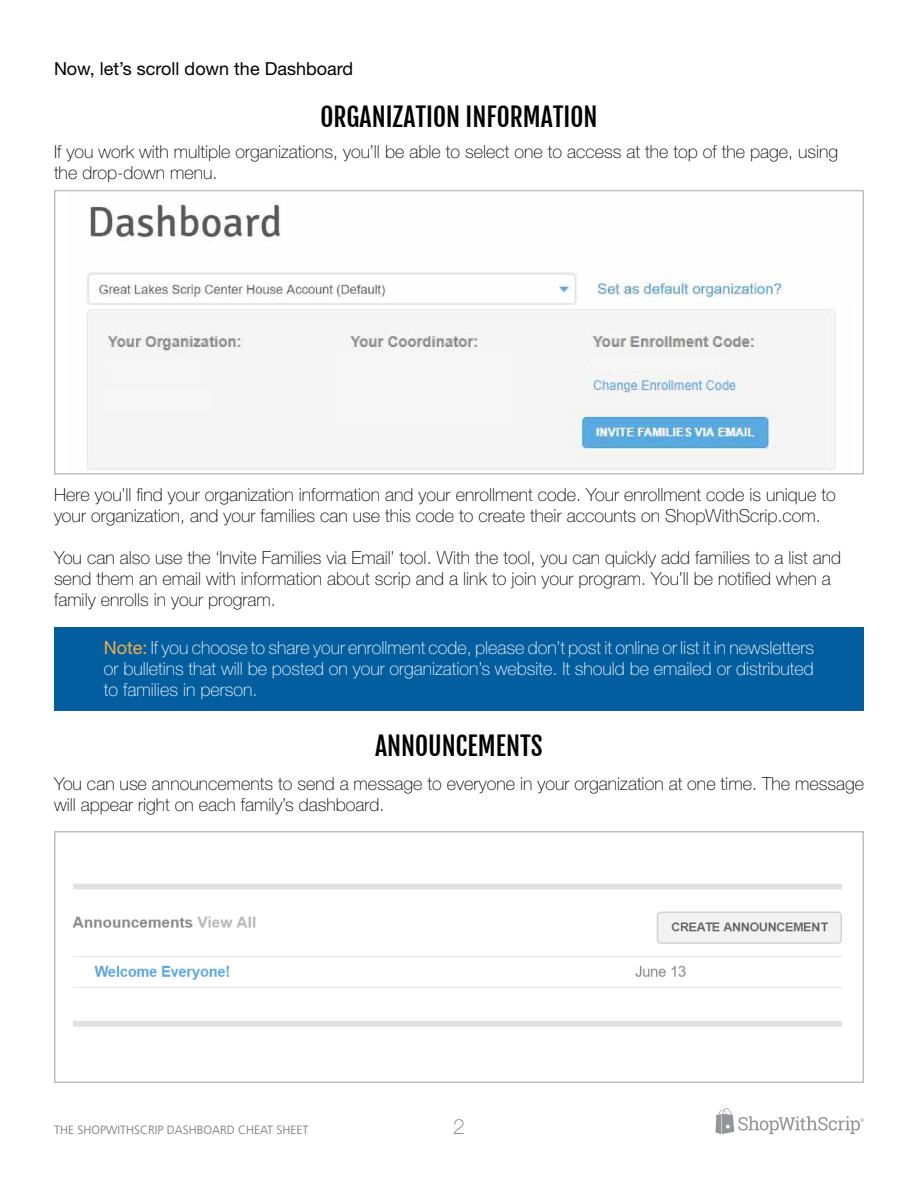
<style>
.page{position:relative;width:918px;height:1188px;background:#fff}
.page>*{position:absolute;margin:0;border:0;box-sizing:border-box;transform-origin:0 0}
.t1{font:25.5px "Fjalla One";color:#000}
.t2{font:100 21px "Helvetica Neue LT Std";color:#797a7d}
.t3{font:100 18px/21px "Helvetica Neue LT Std";color:#000}
.t4{font:100 18px/21px "Helvetica Neue LT Std";color:#fff;text-align:justify}
.t5{font:18px "Helvetica Neue LT Std";color:#000}
.t6{font:300 12px "Frutiger LT Std";color:#717275}
.s1{font-weight:400;color:#efad4b}
</style>
<div class="page">
<svg style="left:716px;top:1108px;width:148px;height:26px"></svg>
<div style="left:54px;top:627px;width:810px;height:84px;background:#035ea0"></div>
<img style="left:87px;top:203px;width:696px;height:102px">
<div style="left:54px;top:190px;width:810px;height:285px;border:2px solid #bec1c3"></div>
<img style="left:72px;top:883px;width:770px;height:144px">
<div style="left:54px;top:831px;width:810px;height:252px;border:2px solid #bec1c3"></div>
<img style="left:87px;top:309px;width:749px;height:161px">
<div style="left:100px;top:389px;width:110px;height:23px;background:#f6f6f6"></div>
<div style="left:332px;top:351px;width:186px;height:73px;background:#f6f6f6"></div>
<div style="left:590px;top:356px;width:136px;height:15px;background:#f6f6f6"></div>
<div style="left:106px;top:361px;width:94px;height:22px;background:#f6f6f6"></div>
<p class="t5" style="left:54px;top:58px;width:301px">Now, let’s scroll down the Dashboard</p>
<h1 class="t1" style="left:321px;top:102px;width:278px">ORGANIZATION INFORMATION</h1>
<p class="t3" style="left:54px;top:141px;width:786px">If you work with multiple organizations, you’ll be able to select one to access at the top of the page, using the drop-down menu.</p>
<p class="t3" style="left:54px;top:484px;width:783px">Here you’ll find your organization information and your enrollment code. Your enrollment code is unique to your organization, and your families can use this code to create their accounts on ShopWithScrip.com.</p>
<p class="t3" style="left:54px;top:547px;width:789px">You can also use the ‘Invite Families via Email’ tool. With the tool, you can quickly add families to a list and send them an email with information about scrip and a link to join your program. You’ll be notified when a family enrolls in your program.</p>
<p class="t4" style="left:104px;top:637px;width:712px"><span class="s1">Note:</span> If you choose to share your enrollment code, please don’t post it online or list it in newsletters or bulletins that will be posted on your organization’s website. It should be emailed or distributed to families in person.</p>
<h1 class="t1" style="left:375px;top:731px;width:169px">ANNOUNCEMENTS</h1>
<p class="t3" style="left:54px;top:773px;width:812px">You can use announcements to send a message to everyone in your organization at one time. The message will appear right on each family’s dashboard.</p>
<p class="t6" style="left:54px;top:1123px;width:256px">THE SHOPWITHSCRIP DASHBOARD CHEAT SHEET</p>
<p class="t2" style="left:453px;top:1114px;width:13px">2</p>
</div>
